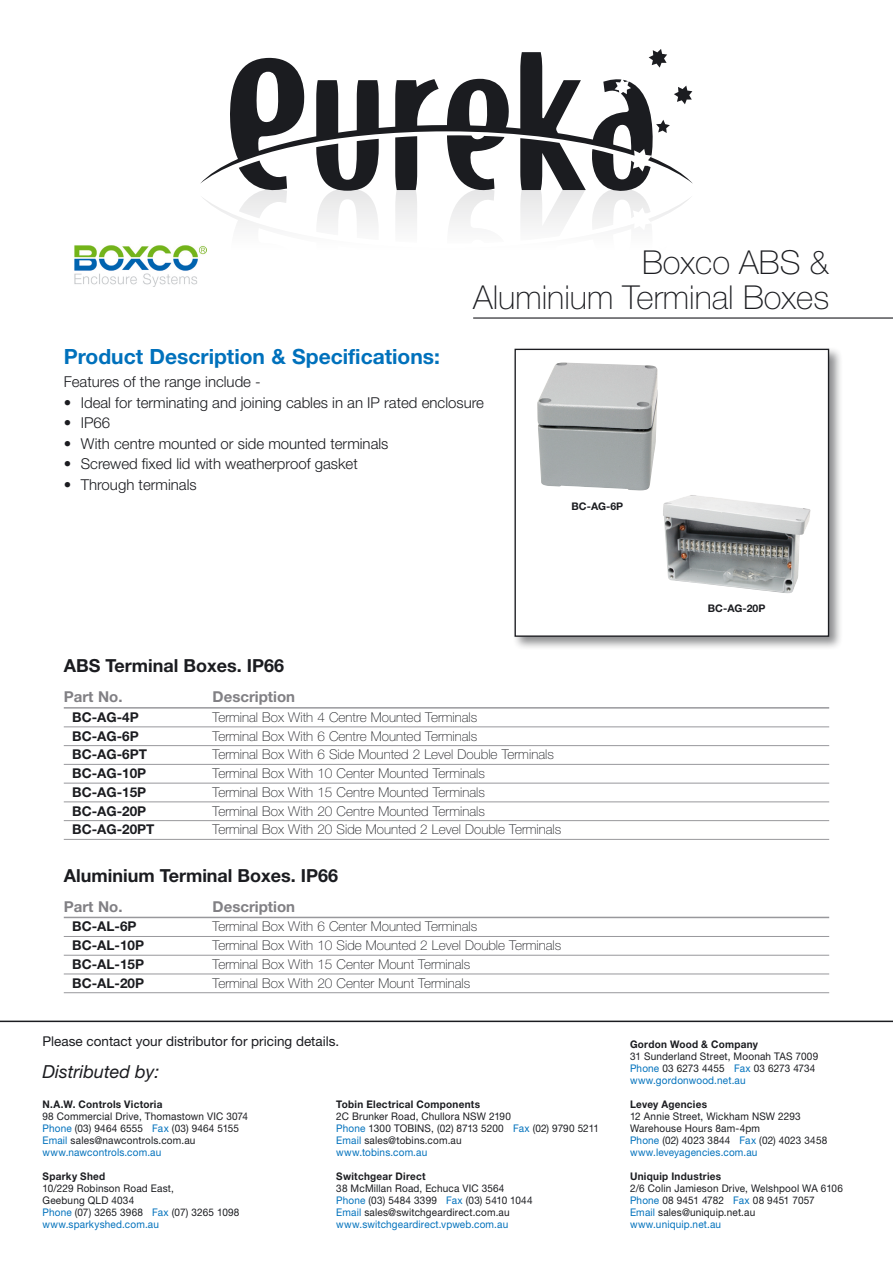
<style>
.page{position:relative;width:893px;height:1263px;background:#fff}
.page>*{position:absolute;margin:0;border:0;box-sizing:border-box;transform-origin:0 0}
.t1{font:100 33px/34.5px "Helvetica Neue LT Std";color:#1b1c20;text-align:right}
.t2{font:700 21px "Helvetica Neue LT Std";color:#0071bc}
.t3{font:700 18px "Helvetica Neue LT Std";color:#1b1c20}
.t4{font:italic 18px "Helvetica Neue LT Std";color:#1b1c20}
.t5{font:300 15px "Helvetica Neue LT Std";color:#1b1c20}
.t6{font:700 15px "Helvetica Neue LT Std";color:#818084}
.t7{font:100 13.5px "Helvetica Neue LT Std";color:#1b1c20}
.t8{font:700 13.5px "Helvetica Neue LT Std";color:#1b1c20}
.t9{font:13.5px "Helvetica Neue LT Std";color:#1b1c20}
.t10{font:10.5px/12px "Helvetica Neue LT Std";letter-spacing:.015em;color:#1b1c20;scale:.95 1}
.t11{font:700 10.5px "Helvetica Neue LT Std";letter-spacing:.025em;color:#1b1c20;scale:.95 1}
.t12{font:700 10.5px "Helvetica Neue LT Std";letter-spacing:.025em;color:#1b1c20}
.s1{color:#0071bc}
</style>
<div class="page">
<svg style="left:202px;top:197px;width:489px;height:29px"></svg>
<svg style="left:652px;top:49px;width:10px;height:3px"></svg>
<svg style="left:239px;top:184px;width:48px;height:34px"></svg>
<svg style="left:316px;top:184px;width:63px;height:42px"></svg>
<svg style="left:395px;top:184px;width:22px;height:42px"></svg>
<svg style="left:447px;top:184px;width:58px;height:42px"></svg>
<svg style="left:520px;top:184px;width:66px;height:42px"></svg>
<svg style="left:200px;top:52px;width:493px;height:132px"></svg>
<svg style="left:592px;top:149px;width:59px;height:77px"></svg>
<svg style="left:656px;top:120px;width:14px;height:13px"></svg>
<hr style="left:0;top:1020px;width:893px;height:2px;background:#1b1c20">
<hr style="left:473px;top:317px;width:420px;height:2px;background:#1b1c20">
<div style="left:512px;top:346px;width:331px;height:305px;background:#1b1c20;opacity:.5"></div>
<div style="left:515px;top:349px;width:313px;height:287px;background:#fff"></div>
<div style="left:514px;top:349px;width:315px;height:288px;border:1px solid #1b1c20"></div>
<img style="left:74px;top:245px;width:133px;height:41px">
<img style="left:663px;top:495px;width:148px;height:98px">
<img style="left:537px;top:362px;width:121px;height:128px">
<hr style="left:64px;top:707px;width:765px;height:2px;background:#98989c">
<hr style="left:64px;top:726px;width:765px;height:1px;background:#98989c">
<hr style="left:64px;top:745px;width:765px;height:1px;background:#98989c">
<hr style="left:64px;top:764px;width:765px;height:1px;background:#98989c">
<hr style="left:64px;top:783px;width:765px;height:1px;background:#98989c">
<hr style="left:64px;top:801px;width:765px;height:1px;background:#98989c">
<hr style="left:64px;top:820px;width:765px;height:1px;background:#98989c">
<hr style="left:64px;top:839px;width:765px;height:1px;background:#98989c">
<hr style="left:64px;top:917px;width:765px;height:1px;background:#98989c">
<hr style="left:64px;top:936px;width:765px;height:1px;background:#98989c">
<hr style="left:64px;top:955px;width:765px;height:1px;background:#98989c">
<hr style="left:64px;top:973px;width:765px;height:1px;background:#98989c">
<hr style="left:64px;top:992px;width:765px;height:1px;background:#98989c">
<h1 class="t1" style="left:473px;top:245px;width:358px">Boxco ABS &amp;<br>Aluminium Terminal Boxes</h1>
<h2 class="t2" style="left:64px;top:343px;width:378px">Product Description &amp; Specifications:</h2>
<h3 class="t5" style="left:64px;top:373px;width:199px">Features of the range include -</h3>
<h3 class="t5" style="left:64px;top:393px;width:422px">• Ideal for terminating and joining cables in an IP rated enclosure</h3>
<h3 class="t5" style="left:64px;top:414px;width:48px">• IP66</h3>
<h3 class="t5" style="left:64px;top:434px;width:326px">• With centre mounted or side mounted terminals</h3>
<h3 class="t5" style="left:64px;top:455px;width:296px">• Screwed fixed lid with weatherproof gasket</h3>
<h3 class="t5" style="left:64px;top:475px;width:134px">• Through terminals</h3>
<p class="t12" style="left:572px;top:500px;width:52px">BC-AG-6p</p>
<h3 class="t3" style="left:64px;top:654px;width:222px">ABS Terminal Boxes. IP66</h3>
<h3 class="t6" style="left:64px;top:687px;width:60px">Part No.</h3>
<h3 class="t6" style="left:213px;top:687px;width:84px">Description</h3>
<p class="t8" style="left:72px;top:709px;width:68px">BC-AG-4P</p>
<p class="t7" style="left:213px;top:709px;width:266px">Terminal Box With 4 Centre Mounted Terminals</p>
<p class="t8" style="left:72px;top:727px;width:68px">BC-AG-6P</p>
<p class="t7" style="left:213px;top:728px;width:266px">Terminal Box With 6 Centre Mounted Terminals</p>
<p class="t8" style="left:72px;top:746px;width:76px">BC-AG-6PT</p>
<p class="t7" style="left:213px;top:747px;width:343px">Terminal Box With 6 Side Mounted 2 Level Double Terminals</p>
<p class="t8" style="left:72px;top:765px;width:76px">BC-AG-10P</p>
<p class="t7" style="left:213px;top:765px;width:274px">Terminal Box With 10 Center Mounted Terminals</p>
<p class="t8" style="left:72px;top:784px;width:76px">BC-AG-15P</p>
<p class="t7" style="left:213px;top:784px;width:274px">Terminal Box With 15 Centre Mounted Terminals</p>
<p class="t8" style="left:72px;top:802px;width:76px">BC-AG-20P</p>
<p class="t7" style="left:213px;top:803px;width:274px">Terminal Box With 20 Centre Mounted Terminals</p>
<p class="t8" style="left:72px;top:821px;width:84px">BC-AG-20PT</p>
<p class="t7" style="left:213px;top:822px;width:350px">Terminal Box With 20 Side Mounted 2 Level Double Terminals</p>
<h3 class="t3" style="left:64px;top:864px;width:276px">Aluminium Terminal Boxes. IP66</h3>
<h3 class="t6" style="left:64px;top:897px;width:60px">Part No.</h3>
<h3 class="t6" style="left:213px;top:897px;width:84px">Description</h3>
<p class="t8" style="left:72px;top:918px;width:66px">BC-AL-6P</p>
<p class="t7" style="left:213px;top:919px;width:266px">Terminal Box With 6 Center Mounted Terminals</p>
<p class="t8" style="left:72px;top:937px;width:73px">BC-AL-10P</p>
<p class="t7" style="left:213px;top:938px;width:350px">Terminal Box With 10 Side Mounted 2 Level Double Terminals</p>
<p class="t8" style="left:72px;top:956px;width:73px">BC-AL-15P</p>
<p class="t7" style="left:213px;top:956px;width:259px">Terminal Box With 15 Center Mount Terminals</p>
<p class="t8" style="left:72px;top:974px;width:73px">BC-AL-20P</p>
<p class="t7" style="left:213px;top:975px;width:259px">Terminal Box With 20 Center Mount Terminals</p>
<p class="t12" style="left:708px;top:602px;width:59px">BC-AG-20P</p>
<p class="t9" style="left:43px;top:1033px;width:298px">Please contact your distributor for pricing details.</p>
<h3 class="t4" style="left:43px;top:1060px;width:119px">Distributed by:</h3>
<p class="t11" style="left:43px;top:1098px;width:128px">N.A.W. Controls Victoria</p>
<p class="t10" style="left:43px;top:1110px;width:218px">98 Commercial Drive, Thomastown VIC 3074<br><span class="s1">Phone</span> (03) 9464 6555 <span class="s1">Fax</span> (03) 9464 5155<br><span class="s1">Email</span> sales@nawcontrols.com.au <span class="s1">www.nawcontrols.com.au</span></p>
<p class="t11" style="left:43px;top:1170px;width:68px">Sparky Shed</p>
<p class="t10" style="left:43px;top:1182px;width:209px">10/229 Robinson Road East,<br>Geebung QLD 4034<br><span class="s1">Phone</span> (07) 3265 3968 <span class="s1">Fax</span> (07) 3265 1098 <span class="s1">www.sparkyshed.com.au</span></p>
<p class="t11" style="left:336px;top:1098px;width:153px">Tobin Electrical Components</p>
<p class="t10" style="left:336px;top:1110px;width:278px">2C Brunker Road, Chullora NSW 2190<br><span class="s1">Phone</span> 1300 TOBINS, (02) 8713 5200 <span class="s1">Fax</span> (02) 9790 5211<br><span class="s1">Email</span> sales@tobins.com.au<br><span class="s1">www.tobins.com.au</span></p>
<p class="t11" style="left:336px;top:1170px;width:96px">Switchgear Direct</p>
<p class="t10" style="left:336px;top:1182px;width:208px">38 McMillan Road, Echuca VIC 3564<br><span class="s1">Phone</span> (03) 5484 3399 <span class="s1">Fax</span> (03) 5410 1044<br><span class="s1">Email</span> sales@switchgeardirect.com.au <span class="s1">www.switchgeardirect.vpweb.com.au</span></p>
<p class="t11" style="left:630px;top:1038px;width:136px">Gordon Wood &amp; Company</p>
<p class="t10" style="left:630px;top:1050px;width:200px">31 Sunderland Street, Moonah TAS 7009<br><span class="s1">Phone</span> 03 6273 4455 <span class="s1">Fax</span> 03 6273 4734 <span class="s1">www.gordonwood.net.au</span></p>
<p class="t11" style="left:630px;top:1098px;width:83px">Levey Agencies</p>
<p class="t10" style="left:630px;top:1110px;width:209px">12 Annie Street, Wickham NSW 2293<br>Warehouse Hours 8am-4pm<br><span class="s1">Phone</span> (02) 4023 3844 <span class="s1">Fax</span> (02) 4023 3458 <span class="s1">www.leveyagencies.com.au</span></p>
<p class="t11" style="left:630px;top:1170px;width:97px">Uniquip Industries</p>
<p class="t10" style="left:630px;top:1182px;width:226px">2/6 Colin Jamieson Drive, Welshpool WA 6106<br><span class="s1">Phone</span> 08 9451 4782 <span class="s1">Fax</span> 08 9451 7057<br><span class="s1">Email</span> sales@uniquip.net.au <span class="s1">www.uniquip.net.au</span></p>
</div>
